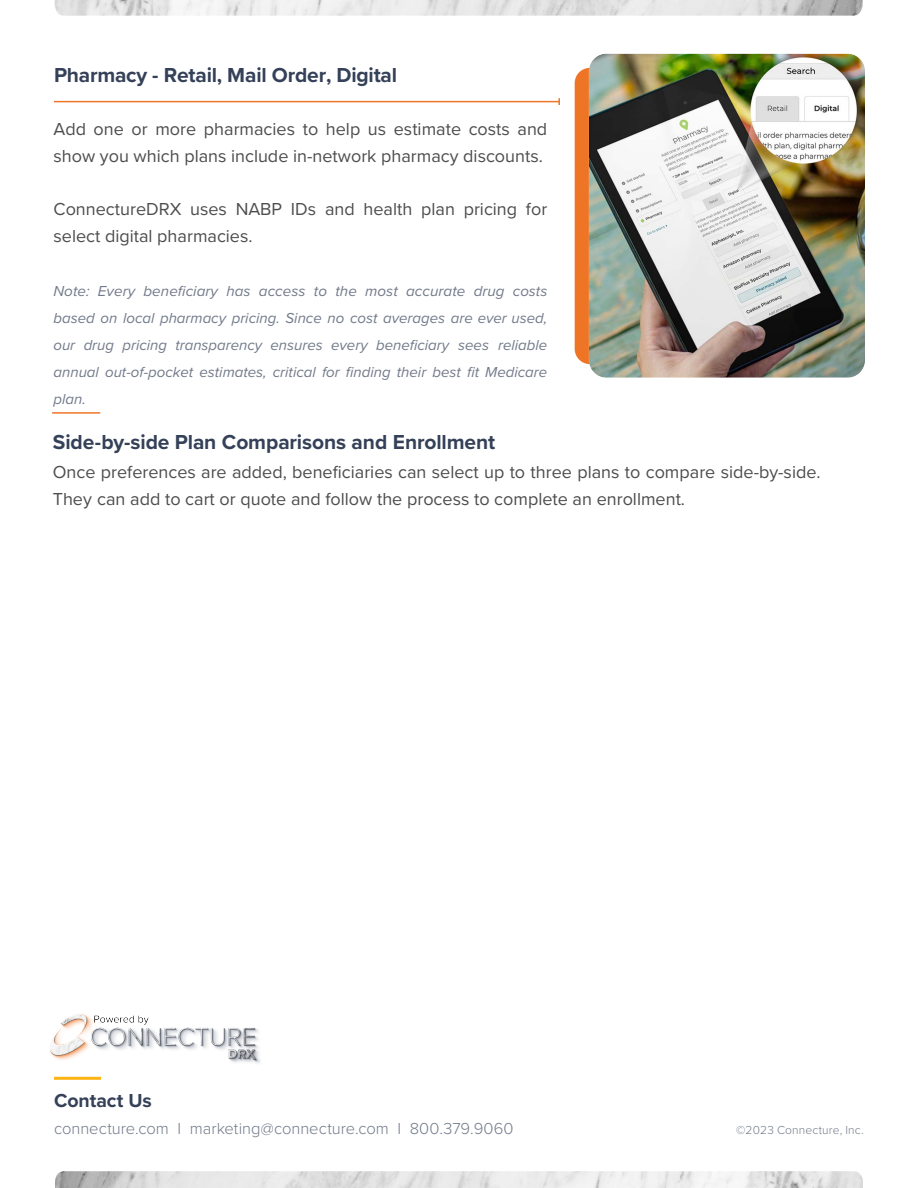
<style>
.page{position:relative;width:918px;height:1188px;background:#fff}
.page>*{position:absolute;margin:0;border:0;box-sizing:border-box;transform-origin:0 0}
.t1{font:700 21px "Proxima Nova";letter-spacing:-.005em;color:#354158}
.t2{font:700 19.5px "Proxima Nova";color:#354158}
.t3{font:18px/27px "Proxima Nova";color:#4d4d4d}
.t4{font:300 16.5px "Proxima Nova";color:#717a8a}
.t5{font:italic 15px/27px "Proxima Nova";color:#717a8a;text-align:justify}
.t6{font:300 12px "Proxima Nova";letter-spacing:.015em;color:#717a8a}
</style>
<div class="page">
<img style="left:55px;top:1171px;width:808px;height:17px">
<img style="left:55px;top:0;width:808px;height:16px">
<div style="left:575px;top:68px;width:145px;height:296px;background:#ef7526;border-radius:15px"></div>
<hr style="left:54px;top:101px;width:505px;height:1px;background:#ef7526">
<svg style="left:558px;top:98px;width:2px;height:7px"></svg>
<hr style="left:52px;top:412px;width:48px;height:2px;background:#ef7526">
<hr style="left:54px;top:1077px;width:47px;height:3px;background:#fbb316">
<img style="left:50px;top:1014px;width:210px;height:50px">
<img style="left:585px;top:53px;width:280px;height:325px">
<p class="t1" style="left:54px;top:59px;width:345px">Pharmacy - Retail, Mail Order, Digital</p>
<p class="t3" style="left:54px;top:115px;width:495px">Add one or more pharmacies to help us estimate costs and show you which plans include in-network pharmacy discounts.</p>
<p class="t3" style="left:54px;top:195px;width:495px;line-height:26.5px">ConnectureDRX uses NABP IDs and health plan pricing for select digital pharmacies.</p>
<p class="t5" style="left:54px;top:276px;width:495px">Note: Every beneficiary has access to the most accurate drug costs based on local pharmacy pricing. Since no cost averages are ever used, our drug pricing transparency ensures every beneficiary sees reliable annual out-of-pocket estimates, critical for finding their best fit Medicare plan.</p>
<p class="t1" style="left:53px;top:427px;width:444px">Side-by-side Plan Comparisons and Enrollment</p>
<p class="t3" style="left:53px;top:458px;width:769px">Once preferences are added, beneficiaries can select up to three plans to compare side-by-side.<br>They can add to cart or quote and follow the process to complete an enrollment.</p>
<p class="t2" style="left:54px;top:1086px;width:99px">Contact Us</p>
<p class="t4" style="left:54px;top:1116px;width:461px">connecture.com I marketing@connecture.com I 800.379.9060</p>
<p class="t6" style="left:736px;top:1121px;width:129px">©2023 Connecture, Inc.</p>
</div>
